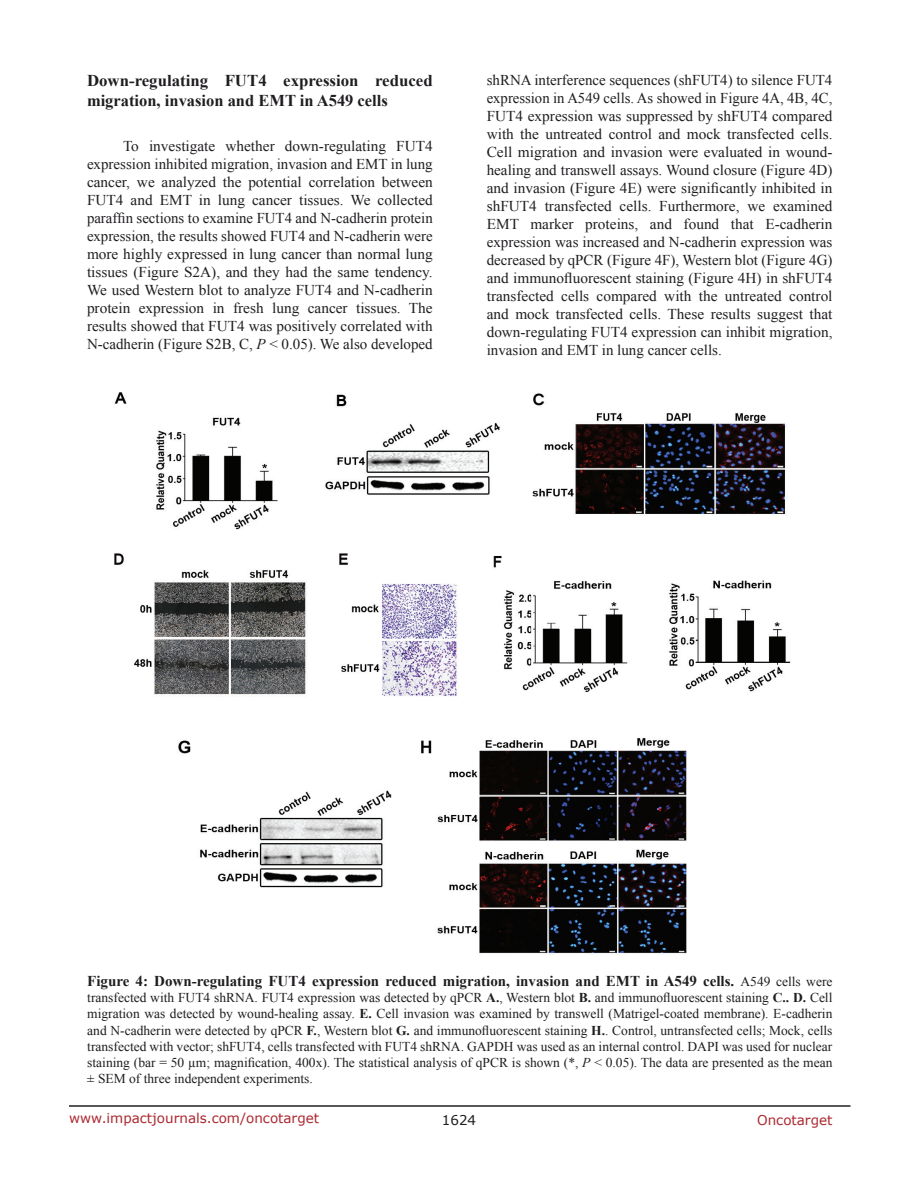
<style>
.page{position:relative;width:918px;height:1188px;background:#fff}
.page>*{position:absolute;margin:0;border:0;box-sizing:border-box;transform-origin:0 0}
.t1{font:700 16.5px/19.8px "Times New Roman";color:#201d20}
.t2{font:15px/18px "Times New Roman";color:#201d20;text-align:justify}
.t3{font:700 15px "Times New Roman";color:#201d20}
.t4{font:13.5px/16.2px "Times New Roman";color:#201d20;text-align:justify}
.t5{font:13.5px "Verdana";color:#ac2830}
.t6{font:13.5px "Verdana";color:#201d20}
.s1{font-style:italic}
.s2{font-weight:400;font-size:13.5px}
.s3{font-weight:700}
</style>
<div class="page">
<hr style="left:69px;top:1105px;width:781px;height:2px;background:#231f20">
<img style="left:114px;top:392px;width:677px;height:562px">
<p class="t1" style="left:87px;top:70px;width:347px">Down-regulating FUT4 expression reduced migration, invasion and EMT in A549 cells</p>
<p class="t2" style="left:87px;top:137px;width:347px;text-indent:36px">To investigate whether down-regulating FUT4 expression inhibited migration, invasion and EMT in lung cancer, we analyzed the potential correlation between FUT4 and EMT in lung cancer tissues. We collected paraffin sections to examine FUT4 and N-cadherin protein expression, the results showed FUT4 and N-cadherin were more highly expressed in lung cancer than normal lung tissues (Figure S2A), and they had the same tendency.<br>We used Western blot to analyze FUT4 and N-cadherin protein expression in fresh lung cancer tissues. The results showed that FUT4 was positively correlated with N-cadherin (Figure S2B, C, <span class="s1">P</span> &lt; 0.05). We also developed</p>
<p class="t2" style="left:487px;top:71px;width:347px">shRNA interference sequences (shFUT4) to silence FUT4 expression in A549 cells. As showed in Figure 4A, 4B, 4C, FUT4 expression was suppressed by shFUT4 compared with the untreated control and mock transfected cells.<br>Cell migration and invasion were evaluated in wound&shy;healing and transwell assays. Wound closure (Figure 4D) and invasion (Figure 4E) were significantly inhibited in shFUT4 transfected cells. Furthermore, we examined EMT marker proteins, and found that E-cadherin expression was increased and N-cadherin expression was decreased by qPCR (Figure 4F), Western blot (Figure 4G) and immunofluorescent staining (Figure 4H) in shFUT4 transfected cells compared with the untreated control and mock transfected cells. These results suggest that down-regulating FUT4 expression can inhibit migration, invasion and EMT in lung cancer cells.</p>
<p class="t3" style="left:87px;top:971px;width:747px">Figure 4: Down-regulating FUT4 expression reduced migration, invasion and EMT in A549 cells. <span class="s2">A549 cells were</span></p>
<p class="t4" style="left:87px;top:989px;width:747px">transfected with FUT4 shRNA. FUT4 expression was detected by qPCR <span class="s3">A.</span>, Western blot <span class="s3">B.</span> and immunofluorescent staining <span class="s3">C.. D.</span> Cell migration was detected by wound-healing assay. <span class="s3">E.</span> Cell invasion was examined by transwell (Matrigel-coated membrane). E-cadherin and N-cadherin were detected by qPCR <span class="s3">F.</span>, Western blot <span class="s3">G.</span> and immunofluorescent staining <span class="s3">H.</span>. Control, untransfected cells; Mock, cells transfected with vector; shFUT4, cells transfected with FUT4 shRNA. GAPDH was used as an internal control. DAPI was used for nuclear staining (bar = 50 µm; magnification, 400x). The statistical analysis of qPCR is shown (*, <span class="s1">P</span> &lt; 0.05). The data are presented as the mean ± SEM of three independent experiments.</p>
<p class="t5" style="left:69px;top:1109px;width:252px">www.impactjournals.com/oncotarget</p>
<p class="t6" style="left:442px;top:1111px;width:36px">1624</p>
<p class="t5" style="left:757px;top:1111px;width:77px">Oncotarget</p>
</div>
